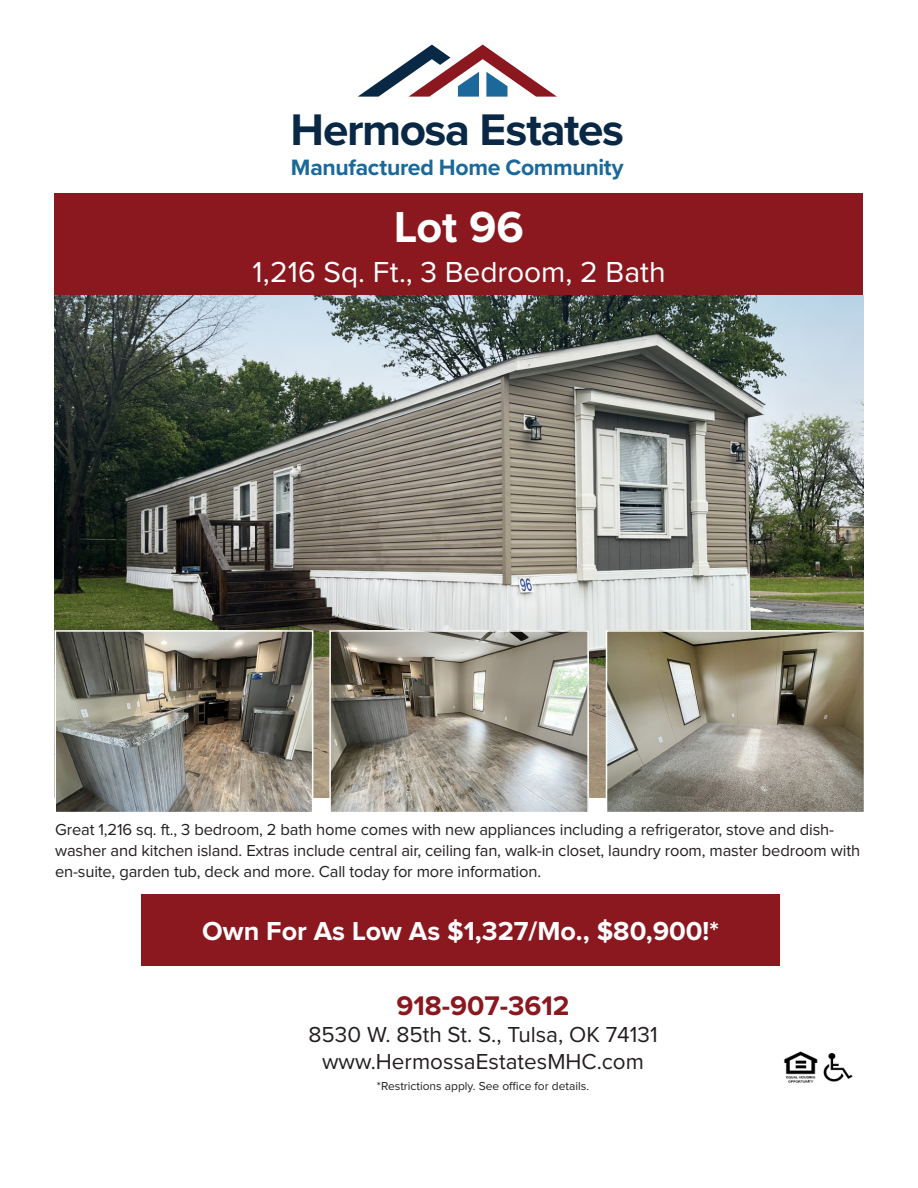
<style>
.page{position:relative;width:918px;height:1188px;background:#fff}
.page>*{position:absolute;margin:0;border:0;box-sizing:border-box;transform-origin:0 0}
.t1{font:700 45.9px "Proxima Nova";letter-spacing:-.03em;color:#082846}
.t2{font:700 45px "Proxima Nova";color:#fff}
.t3{font:30px "Proxima Nova";color:#fff}
.t4{font:700 27.9px "Proxima Nova";color:#8c181f}
.t5{font:700 27px "Proxima Nova";color:#fff}
.t6{font:700 23.1px "Proxima Nova";letter-spacing:-.015em;color:#1b689a}
.t7{font:22.5px "Proxima Nova";color:#231f20}
.t8{font:16.5px/21px "Proxima Nova";letter-spacing:-.01em;color:#231f20}
.t9{font:12px "Proxima Nova";color:#231f20}
</style>
<div class="page">
<img style="left:55px;top:295px;width:808px;height:503px">
<div style="left:55px;top:194px;width:808px;height:101px;background:#8c181f"></div>
<svg style="left:358px;top:45px;width:199px;height:52px"></svg>
<div style="left:141px;top:894px;width:639px;height:71px;background:#8c181f"></div>
<img style="left:784px;top:1051px;width:69px;height:32px">
<img style="left:58px;top:633px;width:252px;height:177px">
<div style="left:55px;top:630px;width:258px;height:183px;border:2px solid #fff"></div>
<img style="left:609px;top:633px;width:253px;height:177px">
<div style="left:606px;top:630px;width:259px;height:183px;border:2px solid #fff"></div>
<img style="left:332px;top:633px;width:254px;height:177px">
<div style="left:329px;top:630px;width:260px;height:183px;border:2px solid #fff"></div>
<p class="t1" style="left:291px;top:96px;width:335px">Hermosa Estates</p>
<p class="t6" style="left:291px;top:150px;width:334px">Manufactured Home Community</p>
<p class="t2" style="left:394px;top:202px;width:131px">Lot 96</p>
<p class="t3" style="left:252px;top:259px;width:415px">1,216 Sq. Ft., 3 Bedroom, 2 Bath</p>
<p class="t8" style="left:55px;top:820px;width:807px">Great 1,216 sq. ft., 3 bedroom, 2 bath home comes with new appliances including a refrigerator, stove and dish&shy;washer and kitchen island. Extras include central air, ceiling fan, walk-in closet, laundry room, master bedroom with en-suite, garden tub, deck and more. Call today for more information.</p>
<p class="t5" style="left:202px;top:916px;width:518px">Own For As Low As $1,327/Mo., $80,900!*</p>
<p class="t4" style="left:396px;top:990px;width:175px">918-907-3612</p>
<p class="t7" style="left:309px;top:1024px;width:351px">8530 W. 85th St. S., Tulsa, OK 74131</p>
<p class="t7" style="left:322px;top:1051px;width:323px">www.HermossaEstatesMHC.com</p>
<p class="t9" style="left:377px;top:1081px;width:214px">*Restrictions apply. See office for details.</p>
</div>
